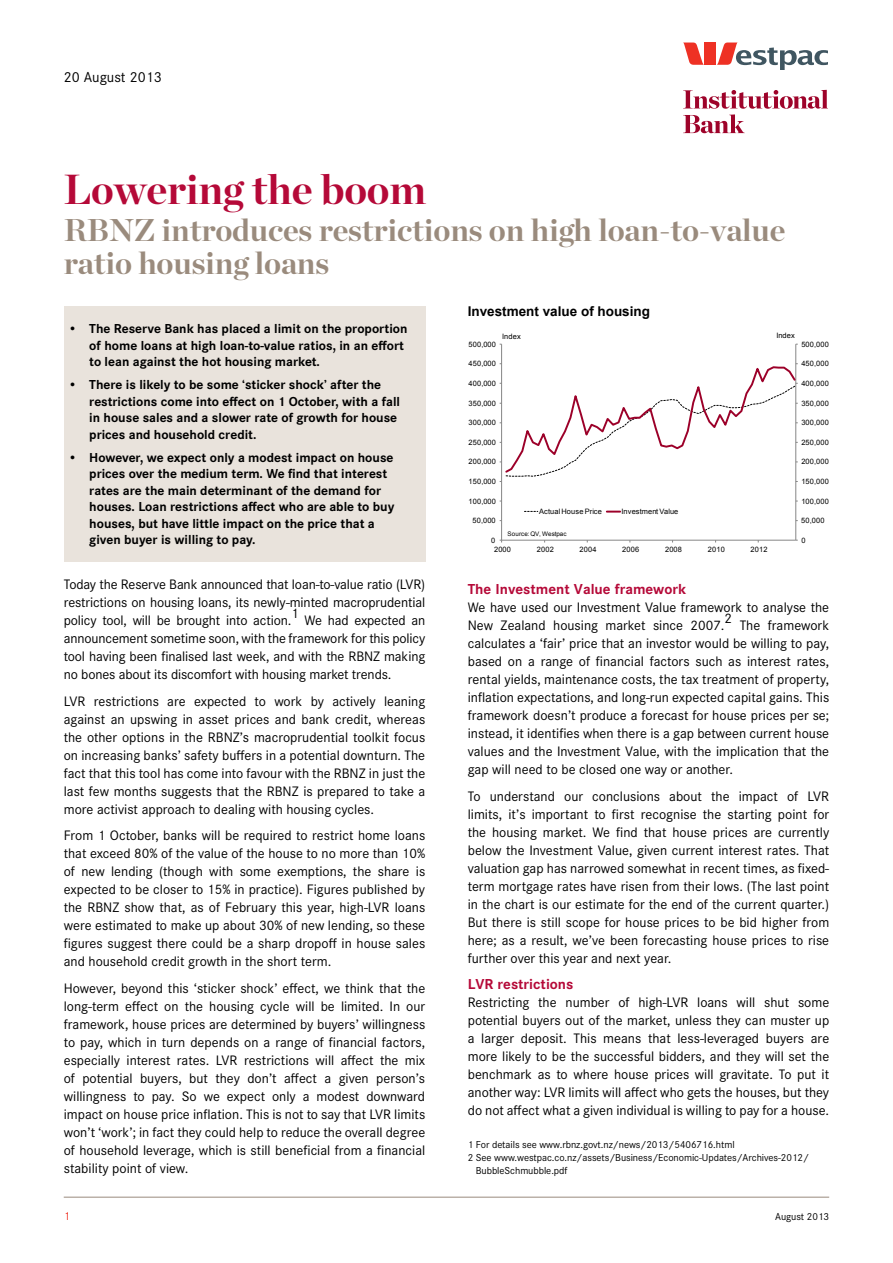
<style>
.page{position:relative;width:893px;height:1263px;background:#fff}
.page>*{position:absolute;margin:0;border:0;box-sizing:border-box;transform-origin:0 0}
.t1{font:700 42px "Chronicle Display";letter-spacing:-.005em;color:#b50938}
.t2{font:700 31.5px/33px "Chronicle Display";letter-spacing:-.005em;color:#9a8b7d}
.t3{font:700 15px "Corporate S";color:#b50938}
.t4{font:15px "Corporate S";color:#000}
.t5{font:14.25px/18px "Corporate S";color:#000;text-align:justify}
.t6{font:700 13.5px/16.5px "Corporate S";color:#000}
.t7{font:700 13.5px "Arial";color:#000}
.t8{font:12px "Corporate S";color:#ee3124}
.t9{font:10.5px "Corporate S";letter-spacing:-.005em;color:#000}
.t10{font:7.5px "Arial";letter-spacing:.025em;color:#000}
.t11{font:6.3px "Arial";letter-spacing:.005em;color:#000}
</style>
<div class="page">
<svg style="left:683px;top:90px;width:145px;height:43px"></svg>
<svg style="left:683px;top:43px;width:21px;height:22px"></svg>
<div style="left:704px;top:43px;width:12px;height:22px;background:#ee3124"></div>
<svg style="left:717px;top:43px;width:111px;height:27px"></svg>
<hr style="left:64px;top:1197px;width:765px;height:1px;background:#9a8b7d">
<hr style="left:795px;top:344px;width:1px;height:196px;background:#868686">
<hr style="left:501px;top:344px;width:1px;height:196px;background:#868686">
<hr style="left:502px;top:540px;width:294px;height:1px;background:#868686">
<svg style="left:500px;top:363px;width:298px;height:119px"></svg>
<svg style="left:524px;top:511px;width:14px;height:1px"></svg>
<svg style="left:607px;top:511px;width:13px;height:2px"></svg>
<div style="left:64px;top:306px;width:361px;height:255px;background:#e9e3dc"></div>
<p class="t4" style="left:64px;top:69px;width:100px">20 August 2013</p>
<h1 class="t1" style="left:64px;top:163px;width:364px">Lowering the boom</h1>
<h2 class="t2" style="left:64px;top:213px;width:723px">RBNZ introduces restrictions on high loan-to-value ratio housing loans</h2>
<p class="t6" style="left:89px;top:321px;width:320px;text-indent:-21px">• The Reserve Bank has placed a limit on the proportion of home loans at high loan-to-value ratios, in an effort to lean against the hot housing market.</p>
<p class="t6" style="left:89px;top:377px;width:312px;text-indent:-21px">• There is likely to be some ‘sticker shock’ after the restrictions come into effect on 1 October, with a fall in house sales and a slower rate of growth for house prices and household credit.</p>
<p class="t6" style="left:89px;top:449px;width:307px;text-indent:-21px">• However, we expect only a modest impact on house prices over the medium term. We find that interest rates are the main determinant of the demand for houses. Loan restrictions affect who are able to buy houses, but have little impact on the price that a given buyer is willing to pay.</p>
<p class="t5" style="left:64px;top:575px;width:363px">Today the Reserve Bank announced that loan-to-value ratio (LVR) restrictions on housing loans, its newly-minted macroprudential policy tool, will be brought into action.</p>
<p class="t5" style="left:291px;top:604px;width:9px">1</p>
<p class="t5" style="left:64px;top:611px;width:363px;text-indent:241px">We had expected an announcement sometime soon, with the framework for this policy tool having been finalised last week, and with the RBNZ making no bones about its discomfort with housing market trends.</p>
<p class="t5" style="left:64px;top:692px;width:363px">LVR restrictions are expected to work by actively leaning against an upswing in asset prices and bank credit, whereas the other options in the RBNZ’s macroprudential toolkit focus on increasing banks’ safety buffers in a potential downturn. The fact that this tool has come into favour with the RBNZ in just the last few months suggests that the RBNZ is prepared to take a more activist approach to dealing with housing cycles.</p>
<p class="t5" style="left:64px;top:826px;width:363px">From 1 October, banks will be required to restrict home loans that exceed 80% of the value of the house to no more than 10% of new lending (though with some exemptions, the share is expected to be closer to 15% in practice). Figures published by the RBNZ show that, as of February this year, high-LVR loans were estimated to make up about 30% of new lending, so these figures suggest there could be a sharp dropoff in house sales and household credit growth in the short term.</p>
<p class="t5" style="left:64px;top:979px;width:363px">However, beyond this ‘sticker shock’ effect, we think that the long-term effect on the housing cycle will be limited. In our framework, house prices are determined by buyers’ willingness to pay, which in turn depends on a range of financial factors, especially interest rates. LVR restrictions will affect the mix of potential buyers, but they don’t affect a given person’s willingness to pay. So we expect only a modest downward impact on house price inflation. This is not to say that LVR limits won’t ‘work’; in fact they could help to reduce the overall degree of household leverage, which is still beneficial from a financial stability point of view.</p>
<p class="t7" style="left:468px;top:302px;width:184px">Investment value of housing</p>
<p class="t10" style="left:502px;top:331px;width:20px">Index</p>
<p class="t10" style="left:776px;top:330px;width:20px">Index</p>
<p class="t10" style="left:468px;top:339px;width:29px">500,000</p>
<p class="t10" style="left:801px;top:339px;width:29px">500,000</p>
<p class="t10" style="left:468px;top:359px;width:29px">450,000</p>
<p class="t10" style="left:801px;top:359px;width:29px">450,000</p>
<p class="t10" style="left:468px;top:378px;width:29px">400,000</p>
<p class="t10" style="left:801px;top:378px;width:29px">400,000</p>
<p class="t10" style="left:468px;top:398px;width:29px">350,000</p>
<p class="t10" style="left:801px;top:398px;width:29px">350,000</p>
<p class="t10" style="left:468px;top:418px;width:29px">300,000</p>
<p class="t10" style="left:801px;top:418px;width:29px">300,000</p>
<p class="t10" style="left:468px;top:437px;width:29px">250,000</p>
<p class="t10" style="left:801px;top:437px;width:29px">250,000</p>
<p class="t10" style="left:468px;top:457px;width:29px">200,000</p>
<p class="t10" style="left:801px;top:457px;width:29px">200,000</p>
<p class="t10" style="left:468px;top:476px;width:29px">150,000</p>
<p class="t10" style="left:801px;top:476px;width:29px">150,000</p>
<p class="t10" style="left:468px;top:496px;width:29px">100,000</p>
<p class="t10" style="left:801px;top:496px;width:29px">100,000</p>
<p class="t10" style="left:472px;top:516px;width:25px">50,000</p>
<p class="t10" style="left:491px;top:535px;width:6px">0</p>
<p class="t10" style="left:539px;top:507px;width:64px">Actual House Price</p>
<p class="t10" style="left:621px;top:507px;width:58px">Investment Value</p>
<p class="t11" style="left:507px;top:530px;width:61px">Source: QV, Westpac</p>
<p class="t10" style="left:801px;top:516px;width:25px">50,000</p>
<p class="t10" style="left:801px;top:535px;width:6px">0</p>
<p class="t10" style="left:494px;top:544px;width:19px">2000</p>
<p class="t10" style="left:537px;top:544px;width:19px">2002</p>
<p class="t10" style="left:579px;top:544px;width:19px">2004</p>
<p class="t10" style="left:622px;top:544px;width:19px">2006</p>
<p class="t10" style="left:665px;top:544px;width:19px">2008</p>
<p class="t10" style="left:708px;top:544px;width:19px">2010</p>
<p class="t10" style="left:750px;top:544px;width:19px">2012</p>
<p class="t3" style="left:468px;top:581px;width:220px">The Investment Value framework</p>
<p class="t5" style="left:468px;top:599px;width:363px">We have used our Investment Value framework to analyse the<br>New Zealand housing market since 2007.</p>
<p class="t5" style="left:725px;top:610px;width:9px">2</p>
<p class="t5" style="left:468px;top:617px;width:363px;text-indent:272px">The framework calculates a ‘fair’ price that an investor would be willing to pay, based on a range of financial factors such as interest rates, rental yields, maintenance costs, the tax treatment of property, inflation expectations, and long-run expected capital gains. This framework doesn’t produce a forecast for house prices per se; instead, it identifies when there is a gap between current house values and the Investment Value, with the implication that the gap will need to be closed one way or another.</p>
<p class="t5" style="left:468px;top:787px;width:363px">To understand our conclusions about the impact of LVR limits, it’s important to first recognise the starting point for the housing market. We find that house prices are currently below the Investment Value, given current interest rates. That valuation gap has narrowed somewhat in recent times, as fixed&shy;term mortgage rates have risen from their lows. (The last point in the chart is our estimate for the end of the current quarter.)<br>But there is still scope for house prices to be bid higher from here; as a result, we’ve been forecasting house prices to rise further over this year and next year.</p>
<p class="t3" style="left:468px;top:976px;width:107px">LVR restrictions</p>
<p class="t5" style="left:468px;top:994px;width:363px">Restricting the number of high-LVR loans will shut some potential buyers out of the market, unless they can muster up a larger deposit. This means that less-leveraged buyers are more likely to be the successful bidders, and they will set the benchmark as to where house prices will gravitate. To put it another way: LVR limits will affect who gets the houses, but they do not affect what a given individual is willing to pay for a house.</p>
<p class="t9" style="left:468px;top:1139px;width:268px">1 For details see www.rbnz.govt.nz/news/2013/5406716.html</p>
<p class="t9" style="left:468px;top:1151px;width:343px">2 See www.westpac.co.nz/assets/Business/Economic-Updates/Archives-2012/</p>
<p class="t9" style="left:476px;top:1164px;width:93px">BubbleSchmubble.pdf</p>
<p class="t8" style="left:64px;top:1209px;width:8px">1</p>
<p class="t9" style="left:775px;top:1211px;width:56px">August 2013</p>
</div>
